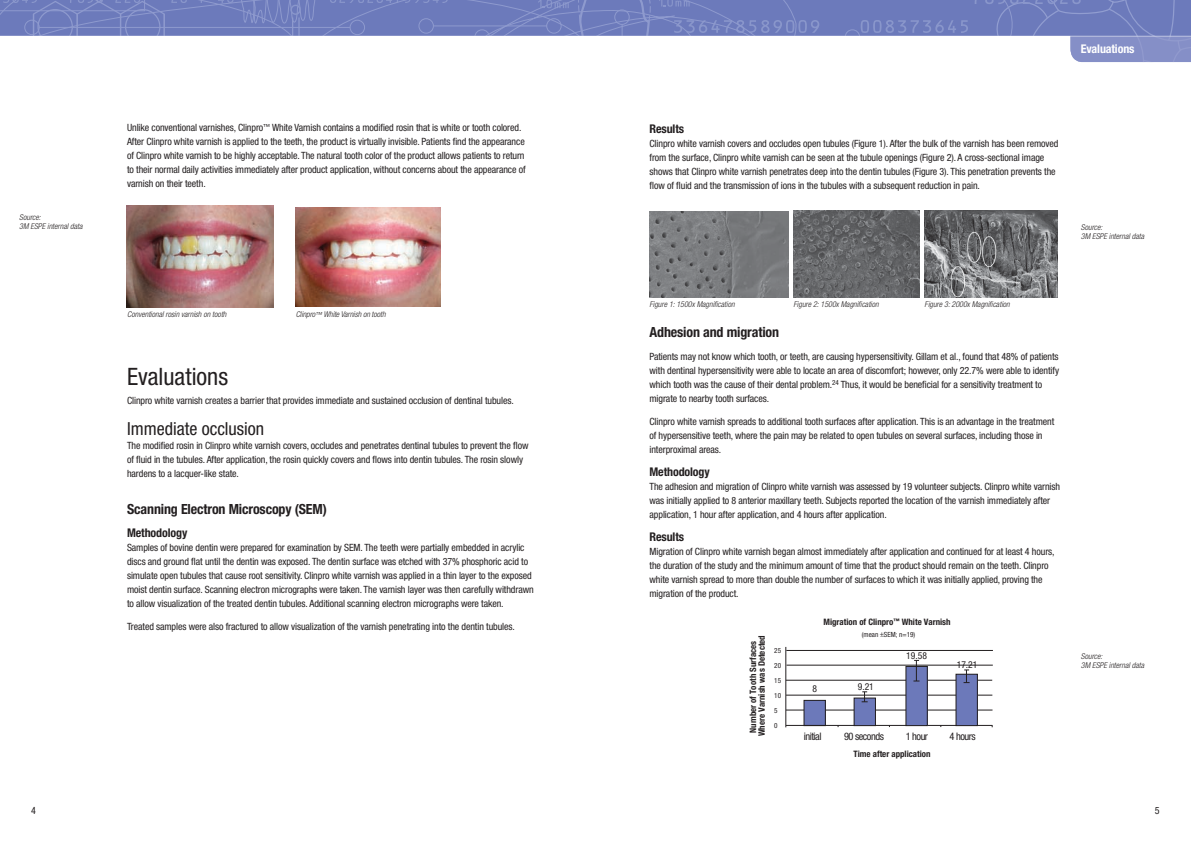
<style>
.page{position:relative;width:1191px;height:842px;background:#fff}
.page>*{position:absolute;margin:0;border:0;box-sizing:border-box;transform-origin:0 0}
.t1{font:condensed 24px "Helvetica Neue";color:#231f20}
.t2{font:condensed 18px "Helvetica Neue";color:#231f20}
.t3{font:700 condensed 14px "Helvetica Neue";letter-spacing:-.01em;color:#231f20}
.t4{font:700 condensed 12px "Helvetica Neue";letter-spacing:-.01em;color:#231f20}
.t5{font:700 condensed 12px "Helvetica Neue";letter-spacing:-.01em;color:#fff}
.t6{font:condensed 10.4px "Helvetica Neue";letter-spacing:-.045em;color:#231f20}
.t7{font:condensed 10px/14px "Helvetica Neue";letter-spacing:-.01em;color:#231f20}
.t8{font:condensed 9.6px "Helvetica Neue";color:#231f20}
.t9{font:700 condensed 8.9px/8.9px "Helvetica Neue";color:#231f20;text-align:center}
.t10{font:italic 300 condensed 8px/9px "Helvetica Neue";color:#231f20}
.t11{font:condensed 7.1px/14.8px "Helvetica Neue";color:#231f20}
.s1{font-size:7px}
</style>
<div class="page">
<svg style="left:829px;top:0;width:31px;height:36px"></svg>
<svg style="left:0;top:0;width:829px;height:36px;background:#717ebd"></svg>
<svg style="left:860px;top:0;width:331px;height:62px"></svg>
<hr style="left:0;top:36px;width:1191px;height:1px;background:#fff">
<img style="left:126px;top:206px;width:147px;height:102px">
<img style="left:295px;top:207px;width:145px;height:100px">
<img style="left:649px;top:211px;width:139px;height:86px">
<img style="left:793px;top:211px;width:126px;height:87px">
<img style="left:924px;top:211px;width:133px;height:86px">
<hr style="left:786px;top:665px;width:206px;height:1px;background:#231f20">
<hr style="left:786px;top:650px;width:207px;height:1px;background:#231f20">
<hr style="left:785px;top:647px;width:1px;height:80px;background:#231f20">
<hr style="left:786px;top:680px;width:206px;height:1px;background:#231f20">
<hr style="left:786px;top:695px;width:206px;height:1px;background:#231f20">
<hr style="left:786px;top:710px;width:206px;height:1px;background:#231f20">
<div style="left:804px;top:700px;width:21px;height:26px;background:#6c79ba"></div>
<hr style="left:786px;top:725px;width:206px;height:1px;background:#231f20">
<div style="left:854px;top:698px;width:21px;height:28px;background:#6c79ba"></div>
<svg style="left:861px;top:692px;width:6px;height:11px"></svg>
<div style="left:906px;top:666px;width:21px;height:60px;background:#6c79ba"></div>
<svg style="left:913px;top:660px;width:6px;height:22px"></svg>
<div style="left:956px;top:674px;width:21px;height:52px;background:#6c79ba"></div>
<svg style="left:963px;top:670px;width:6px;height:13px"></svg>
<p class="t10" style="left:19px;top:212px;width:65px">Source:<br>3M ESPE internal data</p>
<p class="t7" style="left:127px;top:120px;width:400px">Unlike conventional varnishes, Clinpro<sup>™</sup> White Varnish contains a modified rosin that is white or tooth colored.<br>After Clinpro white varnish is applied to the teeth, the product is virtually invisible. Patients find the appearance of Clinpro white varnish to be highly acceptable. The natural tooth color of the product allows patients to return to their normal daily activities immediately after product application, without concerns about the appearance of varnish on their teeth.</p>
<p class="t10" style="left:127px;top:310px;width:101px">Conventional rosin varnish on tooth</p>
<p class="t10" style="left:296px;top:310px;width:91px">Clinpro<span class="s1">™</span> White Varnish on tooth</p>
<h1 class="t1" style="left:127px;top:363px;width:103px">Evaluations</h1>
<p class="t7" style="left:127px;top:393px;width:388px">Clinpro white varnish creates a barrier that provides immediate and sustained occlusion of dentinal tubules.</p>
<h2 class="t2" style="left:127px;top:418px;width:139px">Immediate occlusion</h2>
<p class="t7" style="left:127px;top:438px;width:403px">The modified rosin in Clinpro white varnish covers, occludes and penetrates dentinal tubules to prevent the flow of fluid in the tubules. After application, the rosin quickly covers and flows into dentin tubules. The rosin slowly hardens to a lacquer-like state.</p>
<h3 class="t3" style="left:127px;top:500px;width:201px">Scanning Electron Microscopy (SEM)</h3>
<p class="t4" style="left:127px;top:525px;width:62px">Methodology</p>
<p class="t7" style="left:127px;top:540px;width:408px">Samples of bovine dentin were prepared for examination by SEM. The teeth were partially embedded in acrylic discs and ground flat until the dentin was exposed. The dentin surface was etched with 37% phosphoric acid to simulate open tubules that cause root sensitivity. Clinpro white varnish was applied in a thin layer to the exposed moist dentin surface. Scanning electron micrographs were taken. The varnish layer was then carefully withdrawn to allow visualization of the treated dentin tubules. Additional scanning electron micrographs were taken.</p>
<p class="t7" style="left:127px;top:619px;width:389px">Treated samples were also fractured to allow visualization of the varnish penetrating into the dentin tubules.</p>
<p class="t5" style="left:1081px;top:42px;width:55px">Evaluations</p>
<p class="t4" style="left:649px;top:122px;width:36px">Results</p>
<p class="t7" style="left:649px;top:137px;width:410px">Clinpro white varnish covers and occludes open tubules (Figure 1). After the bulk of the varnish has been removed from the surface, Clinpro white varnish can be seen at the tubule openings (Figure 2). A cross-sectional image shows that Clinpro white varnish penetrates deep into the dentin tubules (Figure 3). This penetration prevents the flow of fluid and the transmission of ions in the tubules with a subsequent reduction in pain.</p>
<p class="t10" style="left:1081px;top:223px;width:65px">Source:<br>3M ESPE internal data</p>
<p class="t10" style="left:649px;top:300px;width:87px">Figure 1: 1500x Magnification</p>
<p class="t10" style="left:793px;top:300px;width:87px">Figure 2: 1500x Magnification</p>
<p class="t10" style="left:924px;top:300px;width:87px">Figure 3: 2000x Magnification</p>
<h3 class="t3" style="left:649px;top:324px;width:131px">Adhesion and migration</h3>
<p class="t7" style="left:649px;top:350px;width:411px">Patients may not know which tooth, or teeth, are causing hypersensitivity. Gillam et al., found that 48% of patients with dentinal hypersensitivity were able to locate an area of discomfort; however, only 22.7% were able to identify which tooth was the cause of their dental problem.<sup>24</sup> Thus, it would be beneficial for a sensitivity treatment to migrate to nearby tooth surfaces.</p>
<p class="t7" style="left:649px;top:415px;width:406px">Clinpro white varnish spreads to additional tooth surfaces after application. This is an advantage in the treatment of hypersensitive teeth, where the pain may be related to open tubules on several surfaces, including those in interproximal areas.</p>
<p class="t4" style="left:649px;top:465px;width:62px">Methodology</p>
<p class="t7" style="left:649px;top:480px;width:412px">The adhesion and migration of Clinpro white varnish was assessed by 19 volunteer subjects. Clinpro white varnish was initially applied to 8 anterior maxillary teeth. Subjects reported the location of the varnish immediately after application, 1 hour after application, and 4 hours after application.</p>
<p class="t4" style="left:649px;top:530px;width:36px">Results</p>
<p class="t7" style="left:649px;top:545px;width:406px">Migration of Clinpro white varnish began almost immediately after application and continued for at least 4 hours, the duration of the study and the minimum amount of time that the product should remain on the teeth. Clinpro white varnish spread to more than double the number of surfaces to which it was initially applied, proving the migration of the product.</p>
<p class="t9" style="left:748px;top:736px;width:103px;rotate:-90deg">Number of Tooth Surfaces<br>Where Varnish was Detected</p>
<p class="t9" style="left:823px;top:617px;width:129px">Migration of Clinpro<sup>™</sup> White Varnish</p>
<p class="t11" style="left:774px;top:643px;width:8px">25</p>
<p class="t11" style="left:862px;top:627px;width:55px">(mean +_SEM; n=19)</p>
<p class="t8" style="left:906px;top:650px;width:22px">19.58</p>
<p class="t11" style="left:774px;top:658px;width:8px">20</p>
<p class="t8" style="left:956px;top:659px;width:22px">17.21</p>
<p class="t11" style="left:774px;top:673px;width:8px">15<br>10<br>5<br>0</p>
<p class="t6" style="left:804px;top:730px;width:19px">initial</p>
<p class="t9" style="left:853px;top:749px;width:79px">Time after application</p>
<p class="t8" style="left:812px;top:683px;width:6px">8</p>
<p class="t8" style="left:857px;top:681px;width:18px">9.21</p>
<p class="t6" style="left:844px;top:730px;width:41px">90 seconds</p>
<p class="t6" style="left:905px;top:730px;width:24px">1 hour</p>
<p class="t6" style="left:949px;top:730px;width:28px">4 hours</p>
<p class="t10" style="left:1081px;top:651px;width:65px">Source:<br>3M ESPE internal data</p>
<p class="t7" style="left:31px;top:803px;width:6px">4</p>
<p class="t7" style="left:1155px;top:803px;width:6px">5</p>
</div>
